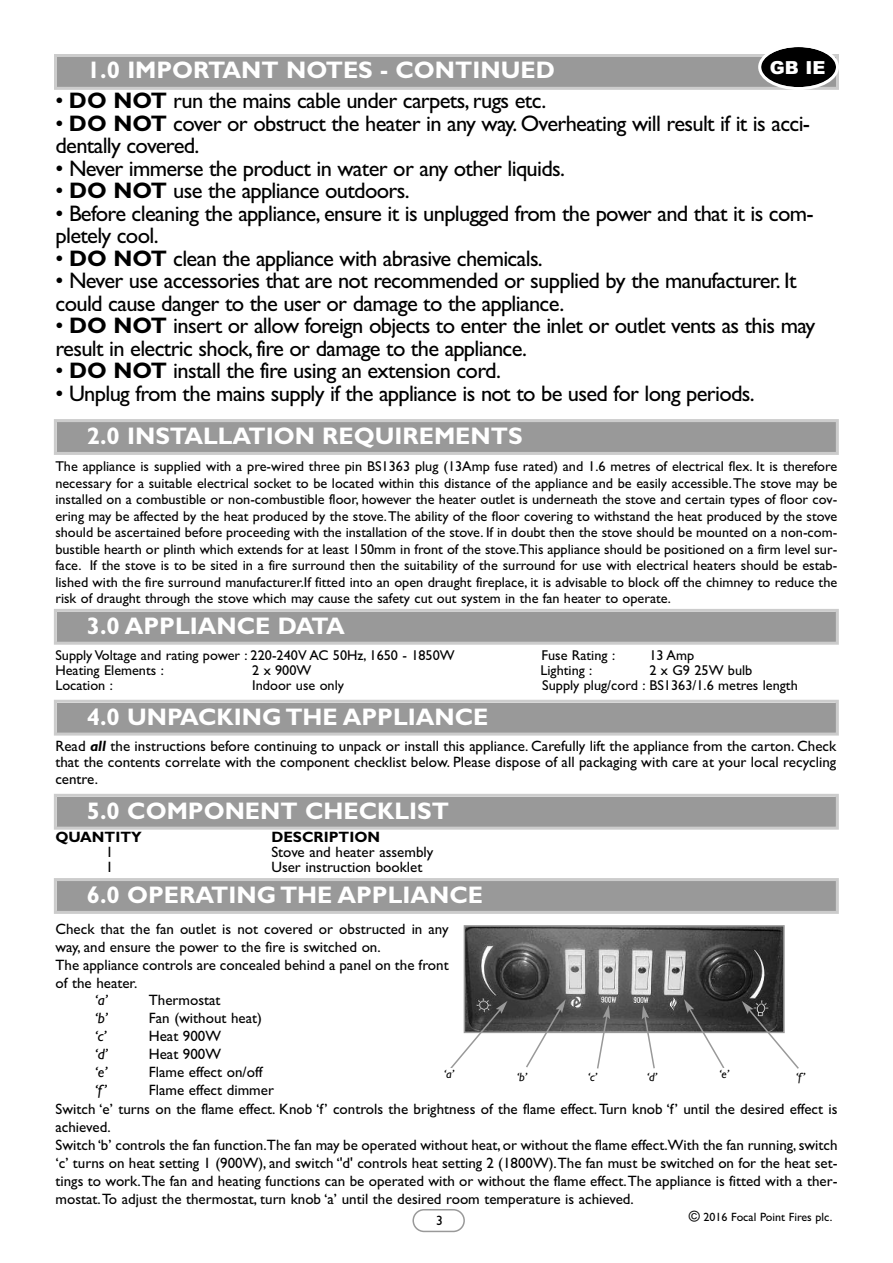
<style>
.page{position:relative;width:893px;height:1263px;background:#fff}
.page>*{position:absolute;margin:0;border:0;box-sizing:border-box;transform-origin:0 0}
.t1{font:700 24px "Gill Sans";color:#fff}
.t2{font:22.5px/22.5px "Gill Sans";letter-spacing:-.03em;color:#000}
.t3{font:900 18px "Arial";color:#fff}
.t4{font:15px/18px "Gill Sans";color:#000}
.t5{font:700 15px "Gill Sans";color:#000}
.t6{font:italic 15px "Gill Sans";color:#000}
.t7{font:14.25px/16.5px "Gill Sans";color:#000;text-align:justify}
.t8{font:13.5px "Gill Sans";color:#000}
.t9{font:12px "Gill Sans";color:#000}
.t10{font:italic 12px "Gill Sans";color:#000}
.s1{font-weight:700}
.s2{font-weight:700;font-style:italic}
.s3{font-size:15px}
</style>
<div class="page">
<svg style="left:412px;top:1209px;width:53px;height:23px"></svg>
<div style="left:57px;top:797px;width:779px;height:30px;background:#999"></div>
<div style="left:54px;top:794px;width:785px;height:36px;border:3px solid #ccc"></div>
<div style="left:57px;top:703px;width:779px;height:30px;background:#999"></div>
<div style="left:54px;top:700px;width:785px;height:36px;border:3px solid #ccc"></div>
<div style="left:57px;top:881px;width:779px;height:30px;background:#999"></div>
<div style="left:54px;top:878px;width:785px;height:36px;border:3px solid #ccc"></div>
<img style="left:467px;top:928px;width:315px;height:102px">
<div style="left:464px;top:925px;width:321px;height:108px;border:2px solid #999"></div>
<svg style="left:450px;top:1001px;width:57px;height:67px"></svg>
<svg style="left:524px;top:999px;width:42px;height:69px"></svg>
<svg style="left:596px;top:1005px;width:14px;height:64px"></svg>
<svg style="left:642px;top:1005px;width:14px;height:64px"></svg>
<svg style="left:684px;top:999px;width:42px;height:69px"></svg>
<svg style="left:742px;top:1001px;width:57px;height:68px"></svg>
<div style="left:57px;top:422px;width:779px;height:30px;background:#999"></div>
<div style="left:54px;top:419px;width:785px;height:36px;border:3px solid #ccc"></div>
<div style="left:57px;top:612px;width:779px;height:30px;background:#999"></div>
<div style="left:54px;top:609px;width:785px;height:36px;border:3px solid #ccc"></div>
<div style="left:57px;top:57px;width:779px;height:30px;background:#999"></div>
<div style="left:54px;top:54px;width:785px;height:36px;border:3px solid #ccc"></div>
<svg style="left:758px;top:47px;width:81px;height:43px"></svg>
<h1 class="t1" style="left:87px;top:56px;width:469px">1.0 IMPORTANT NOTES - CONTINUED</h1>
<p class="t3" style="left:770px;top:57px;width:57px">GB IE</p>
<h2 class="t2" style="left:56px;top:89px;width:492px">• <span class="s1">DO NOT</span> run the mains cable under carpets, rugs etc.</h2>
<h2 class="t2" style="left:56px;top:112px;width:756px">• <span class="s1">DO NOT</span> cover or obstruct the heater in any way. Overheating will result if it is acci&shy;dentally covered.</h2>
<h2 class="t2" style="left:56px;top:157px;width:511px">• Never immerse the product in water or any other liquids.</h2>
<h2 class="t2" style="left:56px;top:179px;width:356px">• <span class="s1">DO NOT</span> use the appliance outdoors.</h2>
<h2 class="t2" style="left:56px;top:202px;width:760px">• Before cleaning the appliance, ensure it is unplugged from the power and that it is com&shy;pletely cool.</h2>
<h2 class="t2" style="left:56px;top:247px;width:489px">• <span class="s1">DO NOT</span> clean the appliance with abrasive chemicals.</h2>
<h2 class="t2" style="left:56px;top:269px;width:742px">• Never use accessories that are not recommended or supplied by the manufacturer. It could cause danger to the user or damage to the appliance.</h2>
<h2 class="t2" style="left:56px;top:314px;width:761px">• <span class="s1">DO NOT</span> insert or allow foreign objects to enter the inlet or outlet vents as this may result in electric shock, fire or damage to the appliance.</h2>
<h2 class="t2" style="left:56px;top:359px;width:447px">• <span class="s1">DO NOT</span> install the fire using an extension cord.</h2>
<h2 class="t2" style="left:56px;top:382px;width:701px">• Unplug from the mains supply if the appliance is not to be used for long periods.</h2>
<h1 class="t1" style="left:87px;top:422px;width:437px">2.0 INSTALLATION REQUIREMENTS</h1>
<p class="t7" style="left:55px;top:458px;width:783px">The appliance is supplied with a pre-wired three pin BS1363 plug (13Amp fuse rated) and 1.6 metres of electrical flex. It is therefore necessary for a suitable electrical socket to be located within this distance of the appliance and be easily accessible.The stove may be installed on a combustible or non-combustible floor, however the heater outlet is underneath the stove and certain types of floor cov&shy;ering may be affected by the heat produced by the stove.The ability of the floor covering to withstand the heat produced by the stove should be ascertained before proceeding with the installation of the stove. If in doubt then the stove should be mounted on a non-com&shy;bustible hearth or plinth which extends for at least 150mm in front of the stove.This appliance should be positioned on a firm level sur&shy;face. If the stove is to be sited in a fire surround then the suitability of the surround for use with electrical heaters should be estab&shy;lished with the fire surround manufacturer.If fitted into an open draught fireplace, it is advisable to block off the chimney to reduce the risk of draught through the stove which may cause the safety cut out system in the fan heater to operate.</p>
<h1 class="t1" style="left:87px;top:611px;width:259px">3.0 APPLIANCE DATA</h1>
<p class="t7" style="left:55px;top:647px;width:401px">Supply Voltage and rating power : 220-240V AC 50Hz, 1650 - 1850W</p>
<p class="t7" style="left:541px;top:647px;width:75px">Fuse Rating :</p>
<p class="t7" style="left:649px;top:647px;width:46px">13 Amp</p>
<p class="t7" style="left:55px;top:662px;width:110px">Heating Elements :</p>
<p class="t7" style="left:252px;top:662px;width:61px">2 x 900W</p>
<p class="t7" style="left:541px;top:662px;width:53px">Lighting :</p>
<p class="t7" style="left:649px;top:662px;width:104px">2 x G9 25W bulb</p>
<p class="t7" style="left:55px;top:677px;width:59px">Location :</p>
<p class="t7" style="left:252px;top:677px;width:93px">Indoor use only</p>
<p class="t7" style="left:542px;top:677px;width:257px">Supply plug/cord : BS1363/1.6 metres length</p>
<h1 class="t1" style="left:87px;top:702px;width:403px">4.0 UNPACKING THE APPLIANCE</h1>
<p class="t4" style="left:55px;top:737px;width:782px;line-height:16.5px;text-align:justify">Read <span class="s2">all</span> the instructions before continuing to unpack or install this appliance. Carefully lift the appliance from the carton. Check that the contents correlate with the component checklist below. Please dispose of all packaging with care at your local recycling centre.</p>
<h1 class="t1" style="left:87px;top:796px;width:364px">5.0 COMPONENT CHECKLIST</h1>
<p class="t5" style="left:55px;top:828px;width:88px">QUANTITY</p>
<p class="t5" style="left:271px;top:828px;width:110px">DESCRIPTION</p>
<p class="t4" style="left:106px;top:843px;width:9px">1</p>
<p class="t4" style="left:271px;top:843px;width:163px">Stove and heater assembly</p>
<p class="t4" style="left:106px;top:858px;width:9px">1</p>
<p class="t4" style="left:271px;top:858px;width:153px">User instruction booklet</p>
<h1 class="t1" style="left:87px;top:881px;width:398px">6.0 OPERATING THE APPLIANCE</h1>
<p class="t4" style="left:56px;top:920px;width:395px">Check that the fan outlet is not covered or obstructed in any way, and ensure the power to the fire is switched on.<br>The appliance controls are concealed behind a panel on the front of the heater.</p>
<p class="t6" style="left:95px;top:991px;width:14px">‘a’</p>
<p class="t4" style="left:149px;top:991px;width:73px">Thermostat</p>
<p class="t6" style="left:95px;top:1009px;width:14px">‘b’</p>
<p class="t4" style="left:149px;top:1009px;width:115px">Fan (without heat)</p>
<p class="t6" style="left:95px;top:1027px;width:13px">‘c’</p>
<p class="t4" style="left:149px;top:1027px;width:74px">Heat 900W</p>
<p class="t6" style="left:95px;top:1045px;width:14px">‘d’</p>
<p class="t4" style="left:149px;top:1045px;width:74px">Heat 900W</p>
<p class="t6" style="left:95px;top:1063px;width:14px">‘e’</p>
<p class="t4" style="left:149px;top:1063px;width:115px">Flame effect on/off</p>
<p class="t6" style="left:95px;top:1081px;width:13px">‘f’</p>
<p class="t4" style="left:149px;top:1081px;width:127px">Flame effect dimmer</p>
<p class="t10" style="left:444px;top:1067px;width:12px">‘a’</p>
<p class="t10" style="left:517px;top:1070px;width:12px">‘b’</p>
<p class="t10" style="left:588px;top:1070px;width:11px">‘c’</p>
<p class="t10" style="left:647px;top:1070px;width:12px">‘d’</p>
<p class="t10" style="left:719px;top:1067px;width:12px">‘e’</p>
<p class="t10" style="left:796px;top:1070px;width:11px">‘f’</p>
<p class="t4" style="left:56px;top:1100px;width:783px">Switch ‘e’ turns on the flame effect. Knob ‘f’ controls the brightness of the flame effect.Turn knob ‘f’ until the desired effect is achieved.<br>Switch ‘b’ controls the fan function.The fan may be operated without heat, or without the flame effect.With the fan running,switch ‘c’ turns on heat setting 1 (900W), and switch ‘'d' controls heat setting 2 (1800W).The fan must be switched on for the heat set&shy;tings to work.The fan and heating functions can be operated with or without the flame effect.The appliance is fitted with a ther&shy;mostat.To adjust the thermostat, turn knob ‘a’ until the desired room temperature is achieved.</p>
<p class="t8" style="left:436px;top:1212px;width:8px">3</p>
<p class="t9" style="left:689px;top:1210px;width:145px"><span class="s3">©</span> 2016 Focal Point Fires plc.</p>
</div>
